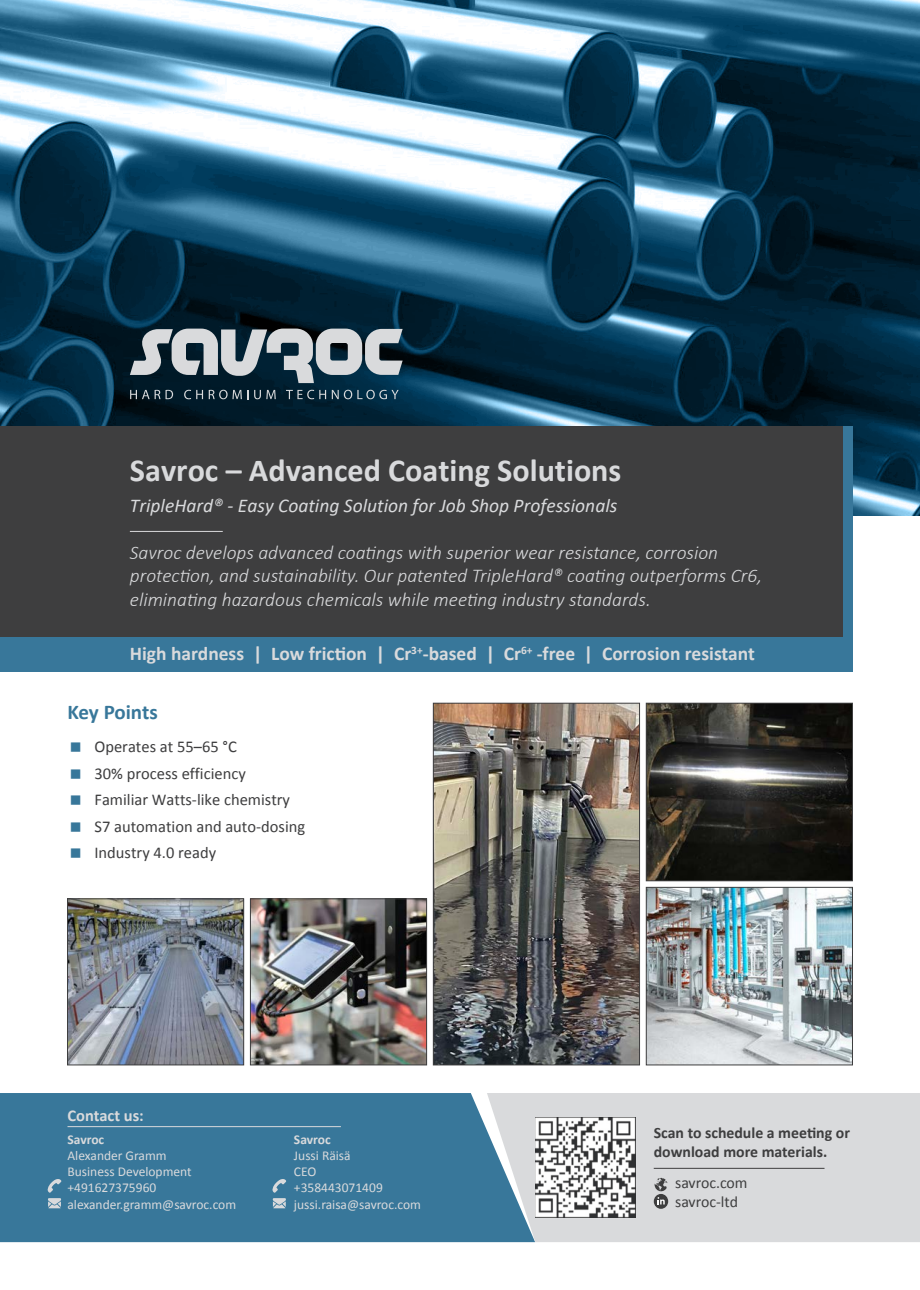
<style>
.page{position:relative;width:920px;height:1290px;background:#fff}
.page>*{position:absolute;margin:0;border:0;box-sizing:border-box;transform-origin:0 0}
.t1{font:700 32.1px "Calibri";color:#d9dadc}
.Heading{font:700 21px "Calibri";letter-spacing:-.01em;color:#38779a}
.Running{font:italic 300 19.5px/23.4px "Calibri";color:#d9dadc}
.Bullets{font:700 19.5px "Calibri";color:#d9dadc}
.t2{font:italic 19.5px "Calibri";color:#d9dadc}
.t3{font:16.5px/26.5px "Calibri";color:#3e3e3f}
.Running-2{font:700 16.5px "Calibri";color:#d9dadc}
.Running-3{font:700 15.9px/19px "Calibri";color:#3e3e3f}
.Running-4{font:15.9px "Calibri";color:#3e3e3f}
.Running-5{font:13.5px/16.2px "Calibri";color:#d9dadc}
.Running-6{font:700 13.5px "Calibri";color:#d9dadc}
</style>
<div class="page">
<div style="left:0;top:1093px;width:487px;height:149px;background:#38779a"></div>
<div style="left:0;top:636px;width:852px;height:36px;background:#38779a"></div>
<img style="left:0;top:0;width:920px;height:515px">
<div style="left:0;top:426px;width:852px;height:210px;background:#3e3e3f"></div>
<svg style="left:130px;top:329px;width:273px;height:54px;background:#76848c"></svg>
<svg style="left:130px;top:390px;width:43px;height:9px"></svg>
<svg style="left:184px;top:390px;width:19px;height:9px"></svg>
<svg style="left:209px;top:390px;width:39px;height:9px"></svg>
<svg style="left:254px;top:390px;width:22px;height:9px"></svg>
<svg style="left:286px;top:390px;width:40px;height:9px"></svg>
<svg style="left:332px;top:390px;width:67px;height:9px"></svg>
<hr style="left:130px;top:531px;width:93px;height:1px;background:#d9dadc">
<div style="left:843px;top:426px;width:9px;height:210px;background:#38779a"></div>
<img style="left:435px;top:705px;width:203px;height:358px">
<div style="left:433px;top:703px;width:207px;height:362px;border:1px solid #3e3e3f"></div>
<img style="left:648px;top:705px;width:203px;height:174px">
<div style="left:646px;top:703px;width:207px;height:178px;border:1px solid #3e3e3f"></div>
<img style="left:648px;top:889px;width:203px;height:174px">
<div style="left:646px;top:887px;width:207px;height:178px;border:1px solid #3e3e3f"></div>
<hr style="left:68px;top:1126px;width:273px;height:1px;background:#d9dadc">
<svg style="left:47px;top:1179px;width:14px;height:29px"></svg>
<svg style="left:272px;top:1179px;width:14px;height:29px"></svg>
<svg style="left:487px;top:1093px;width:433px;height:149px;background:#d1d5d8"></svg>
<img style="left:535px;top:1117px;width:100px;height:101px">
<svg style="left:655px;top:1178px;width:12px;height:13px"></svg>
<div style="left:654px;top:1194px;width:14px;height:15px;background:#3e3e3f;border-radius:50%"></div>
<svg style="left:657px;top:1197px;width:8px;height:7px"></svg>
<hr style="left:654px;top:1168px;width:170px;height:1px;background:#3e3e3f">
<img style="left:69px;top:900px;width:173px;height:163px">
<div style="left:67px;top:898px;width:177px;height:167px;border:1px solid #3e3e3f"></div>
<img style="left:252px;top:900px;width:173px;height:163px">
<div style="left:250px;top:898px;width:177px;height:167px;border:1px solid #3e3e3f"></div>
<p class="t1" style="left:130px;top:449px;width:493px">Savroc – Advanced Coating Solutions</p>
<p class="t2" style="left:130px;top:492px;width:489px">TripleHard® - Easy Coating Solution for Job Shop Professionals</p>
<p class="Running" style="left:130px;top:540px;width:634px">Savroc develops advanced coatings with superior wear resistance, corrosion protection, and sustainability. Our patented TripleHard® coating outperforms Cr6, eliminating hazardous chemicals while meeting industry standards.</p>
<p class="Bullets" style="left:130px;top:641px;width:626px">High hardness | Low friction | Cr<sup>3+</sup>-based | Cr<sup>6+</sup> -free | Corrosion resistant</p>
<p class="Heading" style="left:68px;top:698px;width:92px">Key Points</p>
<p class="t3" style="left:94px;top:733px;width:212px">Operates at 55–65 °C<br>30% process efficiency<br>Familiar Watts-like chemistry<br>S7 automation and auto-dosing<br>Industry 4.0 ready</p>
<p class="Running-2" style="left:68px;top:1105px;width:78px">Contact us:</p>
<p class="Running-6" style="left:68px;top:1131px;width:38px">Savroc</p>
<p class="Running-5" style="left:68px;top:1147px;width:126px">Alexander Gramm<br>Business Development</p>
<p class="Running-5" style="left:68px;top:1180px;width:90px">+491627375960</p>
<p class="Running-5" style="left:68px;top:1196px;width:170px">alexander.gramm@savroc.com</p>
<p class="Running-6" style="left:294px;top:1131px;width:38px">Savroc</p>
<p class="Running-5" style="left:294px;top:1147px;width:58px">Jussi Räisä<br>CEO</p>
<p class="Running-5" style="left:294px;top:1180px;width:90px">+358443071409</p>
<p class="Running-5" style="left:294px;top:1196px;width:129px">jussi.raisa@savroc.com</p>
<p class="Running-3" style="left:654px;top:1123px;width:198px">Scan to schedule a meeting or download more materials.</p>
<p class="Running-4" style="left:675px;top:1172px;width:74px">savroc.com</p>
<p class="Running-4" style="left:675px;top:1191px;width:64px">savroc-ltd</p>
</div>
